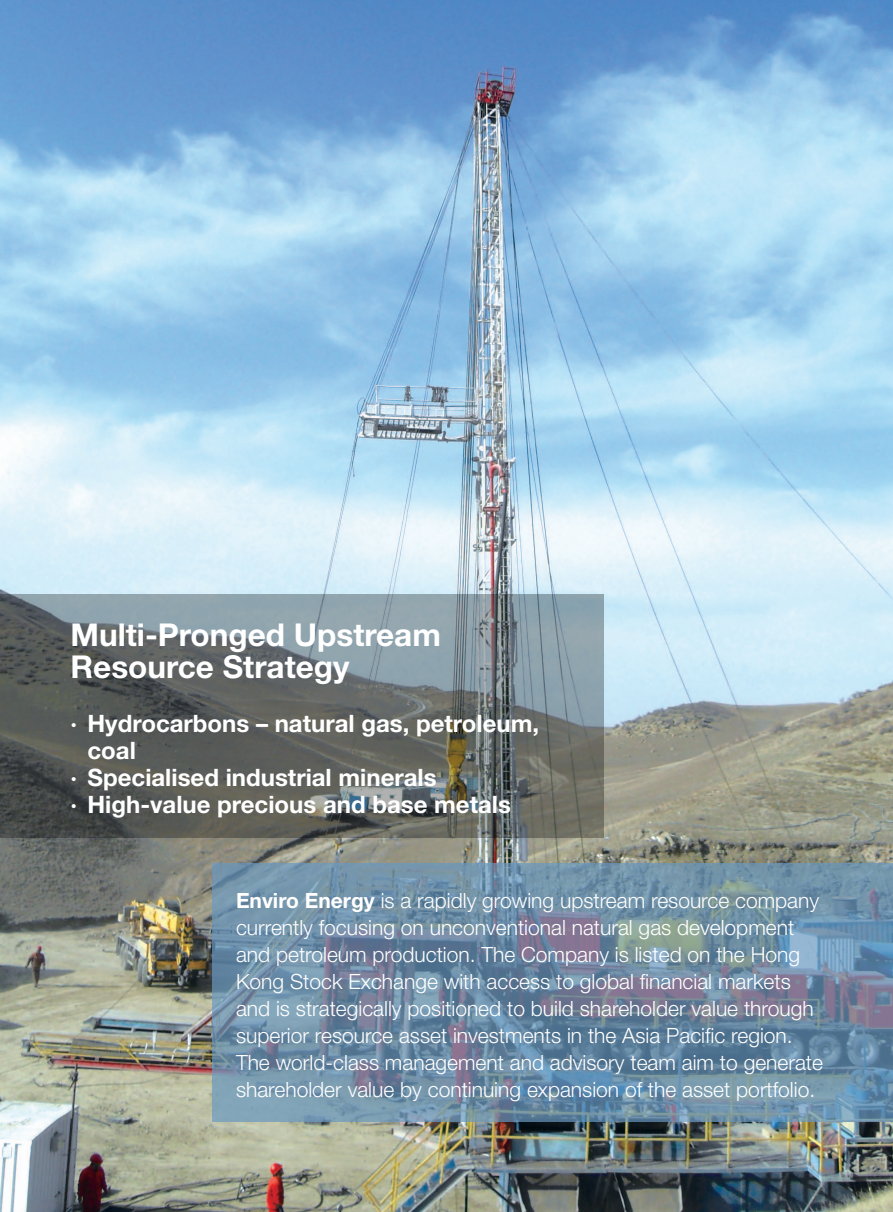
<style>
.page{position:relative;width:893px;height:1212px;background:#fff}
.page>*{position:absolute;margin:0;border:0;box-sizing:border-box;transform-origin:0 0}
.t1{font:700 31.5px/31.5px "Helvetica Neue LT Std";color:#fff}
.t2{font:700 24px "Helvetica Neue LT Std";color:#fff}
.t3{font:300 21px/27px "Helvetica Neue LT Std";color:#fff}
.s1{font-weight:700}
</style>
<div class="page">
<img style="left:0;top:0;width:892px;height:1212px">
<svg style="left:213px;top:863px;width:679px;height:259px;background:#6e8ba3"></svg>
<svg style="left:0;top:595px;width:604px;height:243px;background:#697070"></svg>
<hr style="left:892px;top:0;width:1px;height:1212px;background:#bacad2">
<h1 class="t1" style="left:71px;top:619px;width:372px">Multi-Pronged Upstream<br>Resource Strategy</h1>
<p class="t2" style="left:71px;top:708px;width:470px">· Hydrocarbons – natural gas, petroleum,</p>
<p class="t2" style="left:88px;top:735px;width:50px">coal</p>
<p class="t2" style="left:71px;top:762px;width:368px">· Specialised industrial minerals</p>
<p class="t2" style="left:71px;top:789px;width:442px">· High-value precious and base metals</p>
<p class="t3" style="left:236px;top:887px;width:588px"><span class="s1">Enviro Energy</span> is a rapidly growing upstream resource company currently focusing on unconventional natural gas development and petroleum production. The Company is listed on the Hong Kong Stock Exchange with access to global financial markets and is strategically positioned to build shareholder value through superior resource asset investments in the Asia Pacific region.<br>The world-class management and advisory team aim to generate shareholder value by continuing expansion of the asset portfolio.</p>
</div>
